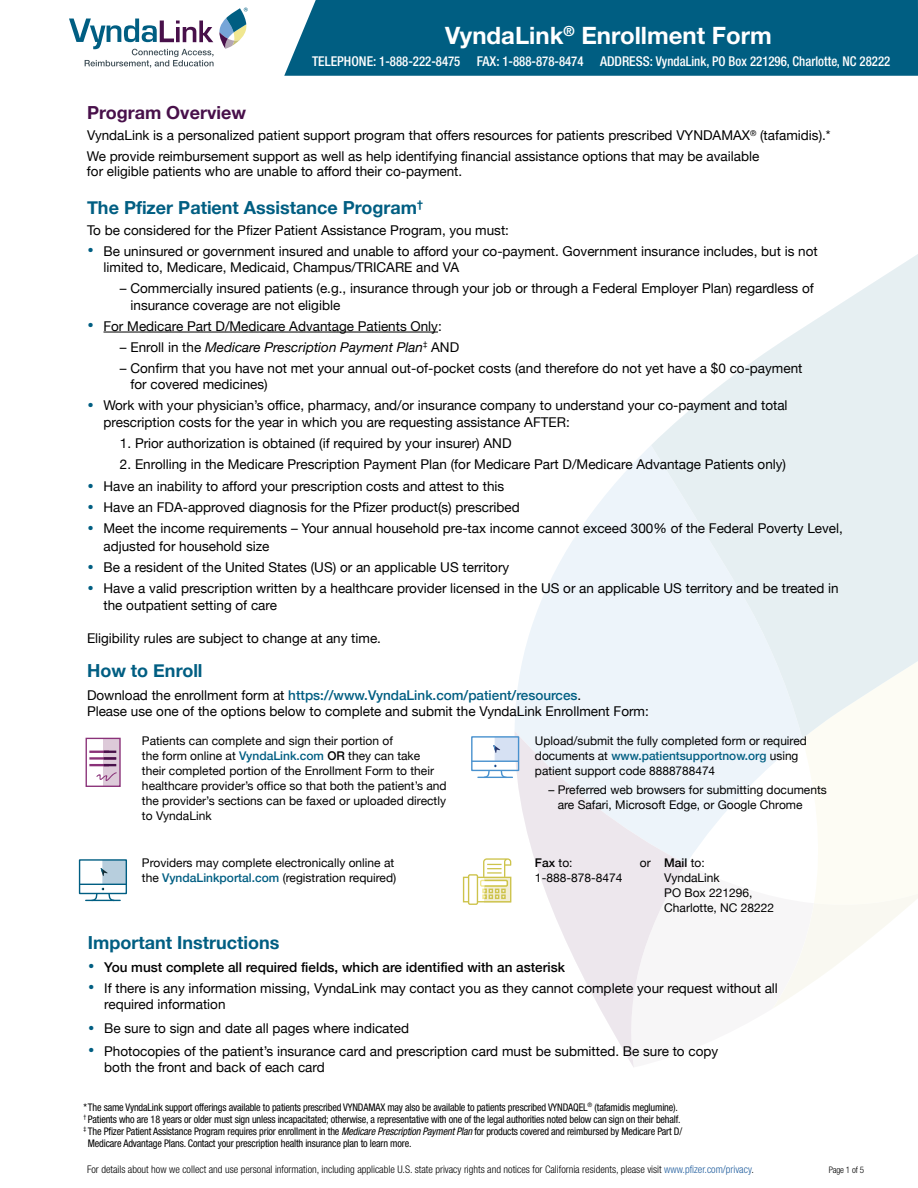
<style>
.page{position:relative;width:918px;height:1188px;background:#fff}
.page>*{position:absolute;margin:0;border:0;box-sizing:border-box;transform-origin:0 0}
.t1{font:700 24px "Helvetica Neue LT Std";color:#fff}
.t2{font:700 18px "Helvetica Neue";color:#005e82}
.t3{font:700 18px "Helvetica Neue";color:#48104a}
.t4{font:13.5px/16.5px "Helvetica Neue";color:#000}
.t5{font:500 condensed 13.5px "Helvetica Neue LT Std";color:#fff}
.t6{font:500 13.5px "Helvetica Neue";color:#000}
.t7{font:italic 13.5px "Helvetica Neue";color:#000}
.t8{font:12px/15px "Helvetica Neue";color:#000}
.t9{font:condensed 10.5px "Helvetica Neue LT Std";letter-spacing:-.015em;color:#000}
.t10{font:300 condensed 10.5px "Helvetica Neue LT Std";color:#000}
.t11{font:300 condensed 9px "Helvetica Neue LT Std";letter-spacing:-.02em;color:#000}
.s1{font-size:19.5px;color:#005e82}
.s2{font-style:normal}
.s3{font-weight:500;color:#005e82}
.s4{font-weight:500}
.s5{font-weight:400;font-size:19.5px;color:#005e82}
.s6{font-style:italic}
.s7{color:#215e9e}
</style>
<div class="page">
<div style="left:284px;top:0;width:634px;height:76px;background:#005e82"></div>
<svg style="left:773px;top:739px;width:145px;height:269px"></svg>
<svg style="left:515px;top:446px;width:287px;height:418px;fill:#edf4fa"></svg>
<svg style="left:651px;top:254px;width:267px;height:485px;fill:#e6eff2"></svg>
<svg style="left:515px;top:731px;width:171px;height:336px"></svg>
<div style="left:104px;top:738px;width:16px;height:48px;background:#ddcad9"></div>
<div style="left:86px;top:738px;width:35px;height:49px;border:1px solid #8a3279"></div>
<hr style="left:89px;top:751px;width:20px;height:2px;background:#8a3279">
<hr style="left:89px;top:757px;width:27px;height:3px;background:#8a3279">
<hr style="left:89px;top:764px;width:20px;height:2px;background:#8a3279">
<svg style="left:104px;top:751px;width:12px;height:15px"></svg>
<svg style="left:96px;top:772px;width:21px;height:9px"></svg>
<div style="left:79px;top:859px;width:48px;height:35px;border:1px solid #005e82"></div>
<hr style="left:79px;top:884px;width:47px;height:1px;background:#005e82">
<hr style="left:86px;top:900px;width:34px;height:1px;background:#005e82">
<svg style="left:90px;top:860px;width:36px;height:42px"></svg>
<div style="left:485px;top:877px;width:26px;height:25px;background:#eeeaca"></div>
<div style="left:463px;top:877px;width:48px;height:25px;border:1px solid #cdc34b"></div>
<div style="left:469px;top:875px;width:8px;height:29px;background:#fff"></div>
<div style="left:468px;top:874px;width:10px;height:31px;border:1px solid #cdc34b"></div>
<div style="left:480px;top:880px;width:28px;height:7px;border:1px solid #f0e790"></div>
<svg style="left:482px;top:858px;width:29px;height:41px"></svg>
<div style="left:471px;top:736px;width:48px;height:35px;border:1px solid #4891ce"></div>
<hr style="left:472px;top:761px;width:46px;height:1px;background:#4891ce">
<hr style="left:478px;top:777px;width:34px;height:1px;background:#4891ce">
<svg style="left:483px;top:737px;width:36px;height:42px"></svg>
<hr style="left:104px;top:332px;width:334px;height:1px;background:#000">
<svg style="left:69px;top:8px;width:179px;height:60px"></svg>
<h1 class="t1" style="left:445px;top:20px;width:328px">VyndaLink<sup>®</sup> Enrollment Form</h1>
<p class="t5" style="left:312px;top:53px;width:580px">TELEPHONE: 1-888-222-8475 FAX: 1-888-878-8474 ADDRESS: VyndaLink, PO Box 221296, Charlotte, NC 28222</p>
<h2 class="t3" style="left:87px;top:99px;width:161px">Program Overview</h2>
<p class="t4" style="left:87px;top:126px;width:745px;line-height:21px">VyndaLink is a personalized patient support program that offers resources for patients prescribed VYNDAMAX<sup>®</sup> (tafamidis).*<br>We provide reimbursement support as well as help identifying financial assistance options that may be available</p>
<p class="t4" style="left:87px;top:164px;width:377px">for eligible patients who are unable to afford their co-payment.</p>
<h2 class="t2" style="left:87px;top:193px;width:338px">The Pfizer Patient Assistance Program<sup>†</sup></h2>
<p class="t4" style="left:87px;top:222px;width:424px">To be considered for the Pfizer Patient Assistance Program, you must:</p>
<p class="t4" style="left:104px;top:243px;width:716px;text-indent:-16px"><span class="s1">•</span> Be uninsured or government insured and unable to afford your co-payment. Government insurance includes, but is not limited to, Medicare, Medicaid, Champus/TRICARE and VA</p>
<p class="t4" style="left:130px;top:281px;width:685px;text-indent:-11px">– Commercially insured patients (e.g., insurance through your job or through a Federal Employer Plan) regardless of insurance coverage are not eligible</p>
<p class="t4" style="left:87px;top:318px;width:356px"><span class="s1">•</span> For Medicare Part D/Medicare Advantage Patients Only:</p>
<p class="t7" style="left:120px;top:337px;width:341px"><span class="s2">– Enroll in the</span> Medicare Prescription Payment Plan<sup>‡</sup> <span class="s2">AND</span></p>
<p class="t4" style="left:131px;top:360px;width:673px;text-indent:-11px">– Confirm that you have not met your annual out-of-pocket costs (and therefore do not yet have a $0 co-payment for covered medicines)</p>
<p class="t4" style="left:104px;top:398px;width:686px;text-indent:-16px"><span class="s1">•</span> Work with your physician’s office, pharmacy, and/or insurance company to understand your co-payment and total prescription costs for the year in which you are requesting assistance AFTER:</p>
<p class="t4" style="left:120px;top:435px;width:393px">1. Prior authorization is obtained (if required by your insurer) AND</p>
<p class="t4" style="left:120px;top:456px;width:668px">2. Enrolling in the Medicare Prescription Payment Plan (for Medicare Part D/Medicare Advantage Patients only)</p>
<p class="t4" style="left:87px;top:479px;width:419px"><span class="s1">•</span> Have an inability to afford your prescription costs and attest to this</p>
<p class="t4" style="left:87px;top:500px;width:434px"><span class="s1">•</span> Have an FDA-approved diagnosis for the Pfizer product(s) prescribed</p>
<p class="t4" style="left:104px;top:520px;width:741px;line-height:18px;text-indent:-16px"><span class="s1">•</span> Meet the income requirements – Your annual household pre-tax income cannot exceed 300% of the Federal Poverty Level, adjusted for household size</p>
<p class="t4" style="left:87px;top:560px;width:424px"><span class="s1">•</span> Be a resident of the United States (US) or an applicable US territory</p>
<p class="t4" style="left:104px;top:581px;width:737px;text-indent:-16px"><span class="s1">•</span> Have a valid prescription written by a healthcare provider licensed in the US or an applicable US territory and be treated in the outpatient setting of care</p>
<p class="t4" style="left:87px;top:630px;width:296px">Eligibility rules are subject to change at any time.</p>
<h2 class="t2" style="left:87px;top:657px;width:117px">How to Enroll</h2>
<p class="t4" style="left:87px;top:687px;width:563px">Download the enrollment form at <span class="s3">https://www.VyndaLink.com/patient/resources</span>.<br>Please use one of the options below to complete and submit the VyndaLink Enrollment Form:</p>
<p class="t8" style="left:142px;top:733px;width:306px">Patients can complete and sign their portion of<br>the form online at <span class="s3">VyndaLink.com</span> <span class="s4">OR</span> they can take their completed portion of the Enrollment Form to their healthcare provider’s office so that both the patient’s and the provider’s sections can be faxed or uploaded directly to VyndaLink</p>
<p class="t8" style="left:142px;top:856px;width:256px">Providers may complete electronically online at the <span class="s3">VyndaLinkportal.com</span> (registration required)</p>
<p class="t8" style="left:535px;top:733px;width:273px">Upload/submit the fully completed form or required documents at <span class="s3">www.patientsupportnow.org</span> using patient support code 8888788474</p>
<p class="t8" style="left:558px;top:783px;width:271px;text-indent:-9px">– Preferred web browsers for submitting documents are Safari, Microsoft Edge, or Google Chrome</p>
<p class="t8" style="left:535px;top:856px;width:89px"><span class="s4">Fax</span> to:<br>1-888-878-8474</p>
<p class="t8" style="left:664px;top:856px;width:112px;text-indent:-24px">or <span class="s4">Mail</span> to:<br>VyndaLink<br>PO Box 221296,<br>Charlotte, NC 28222</p>
<h2 class="t2" style="left:88px;top:929px;width:193px">Important Instructions</h2>
<p class="t6" style="left:88px;top:956px;width:479px"><span class="s5">•</span> You must complete all required fields, which are identified with an asterisk</p>
<p class="t4" style="left:104px;top:980px;width:675px;text-indent:-16px"><span class="s1">•</span> If there is any information missing, VyndaLink may contact you as they cannot complete your request without all required information</p>
<p class="t4" style="left:88px;top:1021px;width:323px"><span class="s1">•</span> Be sure to sign and date all pages where indicated</p>
<p class="t4" style="left:104px;top:1043px;width:615px;text-indent:-16px"><span class="s1">•</span> Photocopies of the patient’s insurance card and prescription card must be submitted. Be sure to copy both the front and back of each card</p>
<p class="t9" style="left:83px;top:1101px;width:596px">*The same VyndaLink support offerings available to patients prescribed VYNDAMAX may also be available to patients prescribed VYNDAQEL<sup>®</sup> (tafamidis meglumine).</p>
<p class="t9" style="left:84px;top:1113px;width:599px"><sup>†</sup> Patients who are 18 years or older must sign unless incapacitated; otherwise, a representative with one of the legal authorities noted below can sign on their behalf.</p>
<p class="t9" style="left:84px;top:1125px;width:600px"><sup>‡</sup> The Pfizer Patient Assistance Program requires prior enrollment in the <span class="s6">Medicare Prescription Payment Plan</span> for products covered and reimbursed by Medicare Part D/</p>
<p class="t9" style="left:88px;top:1137px;width:325px">Medicare Advantage Plans. Contact your prescription health insurance plan to learn more.</p>
<p class="t10" style="left:87px;top:1163px;width:668px">For details about how we collect and use personal information, including applicable U.S. state privacy rights and notices for California residents, please visit <span class="s7">www.pfizer.com/privacy</span>.</p>
<p class="t11" style="left:829px;top:1165px;width:37px">Page 1 of 5</p>
</div>
